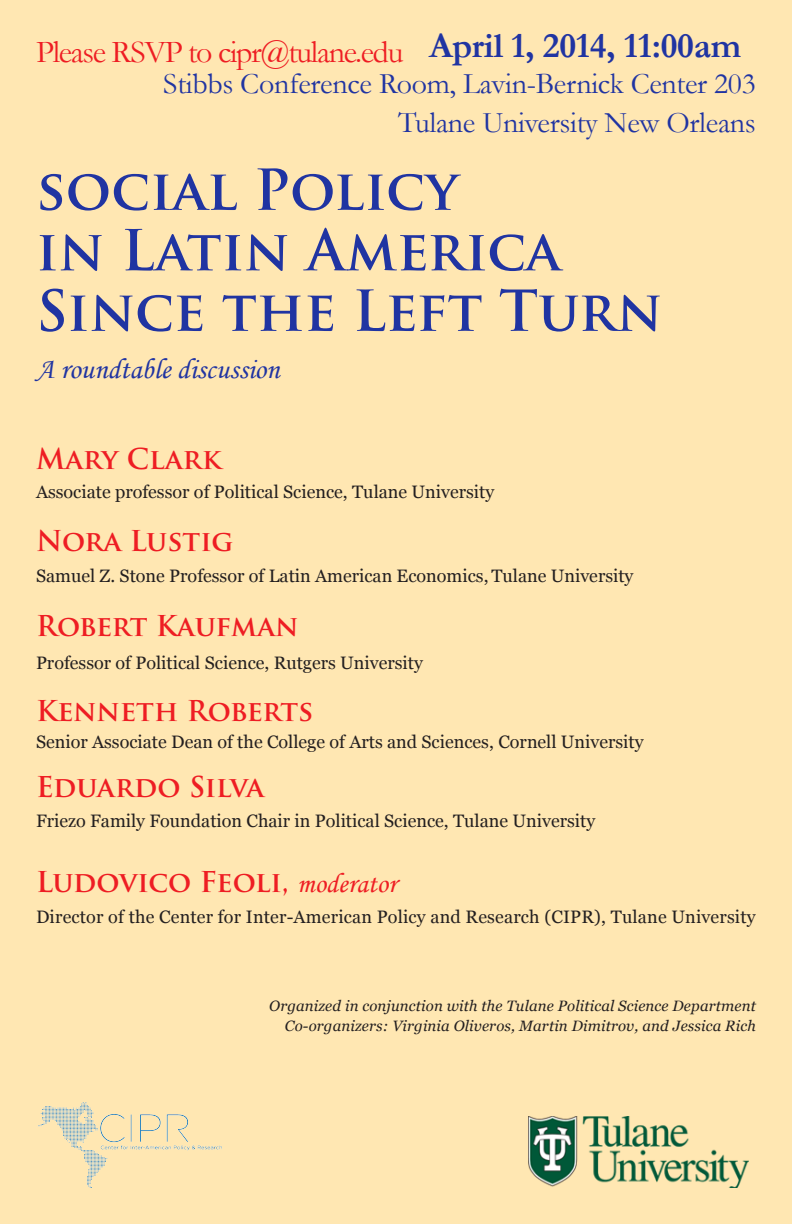
<style>
.page{position:relative;width:792px;height:1224px;background:#ffe7b2}
.page>*{position:absolute;margin:0;border:0;box-sizing:border-box;transform-origin:0 0}
.t1{font:700 55px "Trajan Pro";color:#2034a2}
.t2{font:700 36px "Garamond";letter-spacing:-.01em;color:#2034a2}
.t3{font:32px "Garamond";letter-spacing:-.04em;color:#ee1d23}
.t4{font:30px "Garamond";letter-spacing:-.01em;color:#2034a2}
.t5{font:29px "Monotype Corsiva";color:#2034a2}
.t6{font:700 28px "Trajan Pro";color:#ee1d23}
.t7{font:18px "Georgia";color:#231f20}
.t8{font:italic 15px "Georgia";letter-spacing:.01em;color:#231f20}
.s1{font-family:"Monotype Corsiva";font-weight:400}
</style>
<div class="page">
<img style="left:529px;top:1116px;width:220px;height:72px">
<img style="left:38px;top:1103px;width:184px;height:85px">
<p class="t2" style="left:429px;top:24px;width:313px">April 1, 2014, 11:00am</p>
<p class="t4" style="left:163px;top:66px;width:594px">Stibbs Conference Room, Lavin-Bernick Center 203</p>
<p class="t4" style="left:398px;top:104px;width:359px">Tulane University New Orleans</p>
<p class="t3" style="left:36px;top:32px;width:369px">Please RSVP to cipr@tulane.edu</p>
<p class="t1" style="left:36px;top:156px;width:424px">social Policy</p>
<p class="t1" style="left:36px;top:216px;width:526px">in Latin America</p>
<p class="t1" style="left:36px;top:277px;width:628px">Since the Left Turn</p>
<p class="t5" style="left:36px;top:352px;width:245px">A roundtable discussion</p>
<p class="t6" style="left:36px;top:441px;width:187px">Mary Clark</p>
<p class="t7" style="left:36px;top:481px;width:460px">Associate professor of Political Science, Tulane University</p>
<p class="t6" style="left:36px;top:523px;width:199px">Nora Lustig</p>
<p class="t7" style="left:36px;top:565px;width:599px">Samuel Z. Stone Professor of Latin American Economics, Tulane University</p>
<p class="t6" style="left:36px;top:609px;width:264px">Robert Kaufman</p>
<p class="t7" style="left:36px;top:652px;width:388px">Professor of Political Science, Rutgers University</p>
<p class="t6" style="left:36px;top:694px;width:279px">Kenneth Roberts</p>
<p class="t7" style="left:36px;top:731px;width:609px">Senior Associate Dean of the College of Arts and Sciences, Cornell University</p>
<p class="t6" style="left:36px;top:769px;width:230px">Eduardo Silva</p>
<p class="t7" style="left:36px;top:810px;width:561px">Friezo Family Foundation Chair in Political Science, Tulane University</p>
<p class="t6" style="left:36px;top:864px;width:362px">Ludovico Feoli, <span class="s1">moderator</span></p>
<p class="t7" style="left:36px;top:906px;width:721px">Director of the Center for Inter-American Policy and Research (CIPR), Tulane University</p>
<p class="t8" style="left:269px;top:996px;width:488px">Organized in conjunction with the Tulane Political Science Department</p>
<p class="t8" style="left:285px;top:1016px;width:472px">Co-organizers: Virginia Oliveros, Martin Dimitrov, and Jessica Rich</p>
</div>
